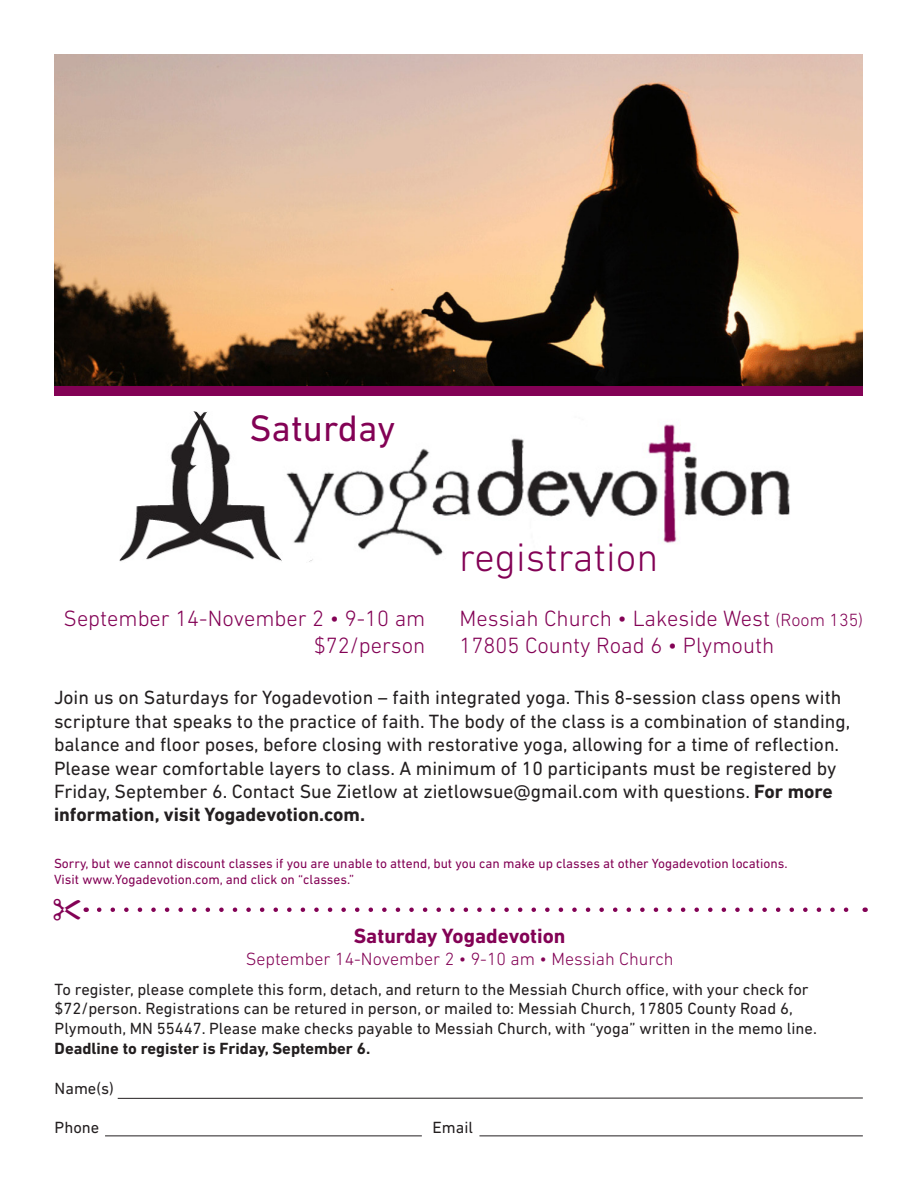
<style>
.page{position:relative;width:918px;height:1188px;background:#fff}
.page>*{position:absolute;margin:0;border:0;box-sizing:border-box;transform-origin:0 0}
.t1{font:300 40.5px "DIN Next LT Pro";color:#830255}
.t2{font:37.5px "DIN Next LT Pro";color:#830255}
.t3{font:300 22.5px "DIN Next LT Pro";color:#830255}
.t4{font:700 21px "DIN Next LT Pro";color:#830255}
.t5{font:19.5px/23.4px "DIN Next LT Pro";color:#231f20}
.t6{font:300 18px "DIN Next LT Pro";color:#830255}
.t7{font:16.5px "DIN Next LT Pro";color:#231f20}
.t8{font:700 16.5px "DIN Next LT Pro";color:#231f20}
.t9{font:13.5px/16.2px "DIN Next LT Pro";color:#830255}
.s1{font-size:18px}
.s2{font-weight:700}
</style>
<div class="page">
<img style="left:54px;top:54px;width:808px;height:333px">
<div style="left:54px;top:387px;width:808px;height:9px;background:#830255"></div>
<svg style="left:99px;top:908px;width:750px;height:4px"></svg>
<hr style="left:118px;top:1098px;width:745px;height:1px;background:#231f20">
<hr style="left:479px;top:1136px;width:384px;height:1px;background:#231f20">
<hr style="left:105px;top:1136px;width:317px;height:1px;background:#231f20">
<img style="left:119px;top:411px;width:671px;height:151px">
<svg style="left:83px;top:907px;width:4px;height:5px"></svg>
<p class="t2" style="left:249px;top:406px;width:147px">Saturday</p>
<p class="t3" style="left:64px;top:605px;width:363px">September 14-November 2 • 9-10 am</p>
<p class="t3" style="left:314px;top:632px;width:113px">$72/person</p>
<p class="t1" style="left:459px;top:534px;width:201px">registration</p>
<p class="t3" style="left:460px;top:605px;width:405px">Messiah Church • Lakeside West <span class="s1">(Room 135)</span></p>
<p class="t3" style="left:460px;top:632px;width:316px">17805 County Road 6 • Plymouth</p>
<p class="t5" style="left:54px;top:686px;width:798px">Join us on Saturdays for Yogadevotion – faith integrated yoga. This 8-session class opens with scripture that speaks to the practice of faith. The body of the class is a combination of standing, balance and floor poses, before closing with restorative yoga, allowing for a time of reflection.<br>Please wear comfortable layers to class. A minimum of 10 participants must be registered by Friday, September 6. Contact Sue Zietlow at zietlowsue@gmail.com with questions. <span class="s2">For more information, visit Yogadevotion.com.</span></p>
<p class="t9" style="left:54px;top:855px;width:735px">Sorry, but we cannot discount classes if you are unable to attend, but you can make up classes at other Yogadevotion locations.<br>Visit www.Yogadevotion.com, and click on “classes.”</p>
<p class="t4" style="left:354px;top:924px;width:213px">Saturday Yogadevotion</p>
<p class="t6" style="left:246px;top:948px;width:429px">September 14-November 2 • 9-10 am • Messiah Church</p>
<p class="t7" style="left:55px;top:979px;width:756px">To register, please complete this form, detach, and return to the Messiah Church office, with your check for</p>
<p class="t7" style="left:55px;top:999px;width:740px">$72/person. Registrations can be retured in person, or mailed to: Messiah Church, 17805 County Road 6,</p>
<p class="t7" style="left:55px;top:1019px;width:764px">Plymouth, MN 55447. Please make checks payable to Messiah Church, with “yoga” written in the memo line.</p>
<p class="t8" style="left:55px;top:1039px;width:317px">Deadline to register is Friday, September 6.</p>
<p class="t7" style="left:55px;top:1078px;width:61px">Name(s)</p>
<p class="t7" style="left:55px;top:1118px;width:46px">Phone</p>
<p class="t7" style="left:433px;top:1118px;width:42px">Email</p>
</div>
